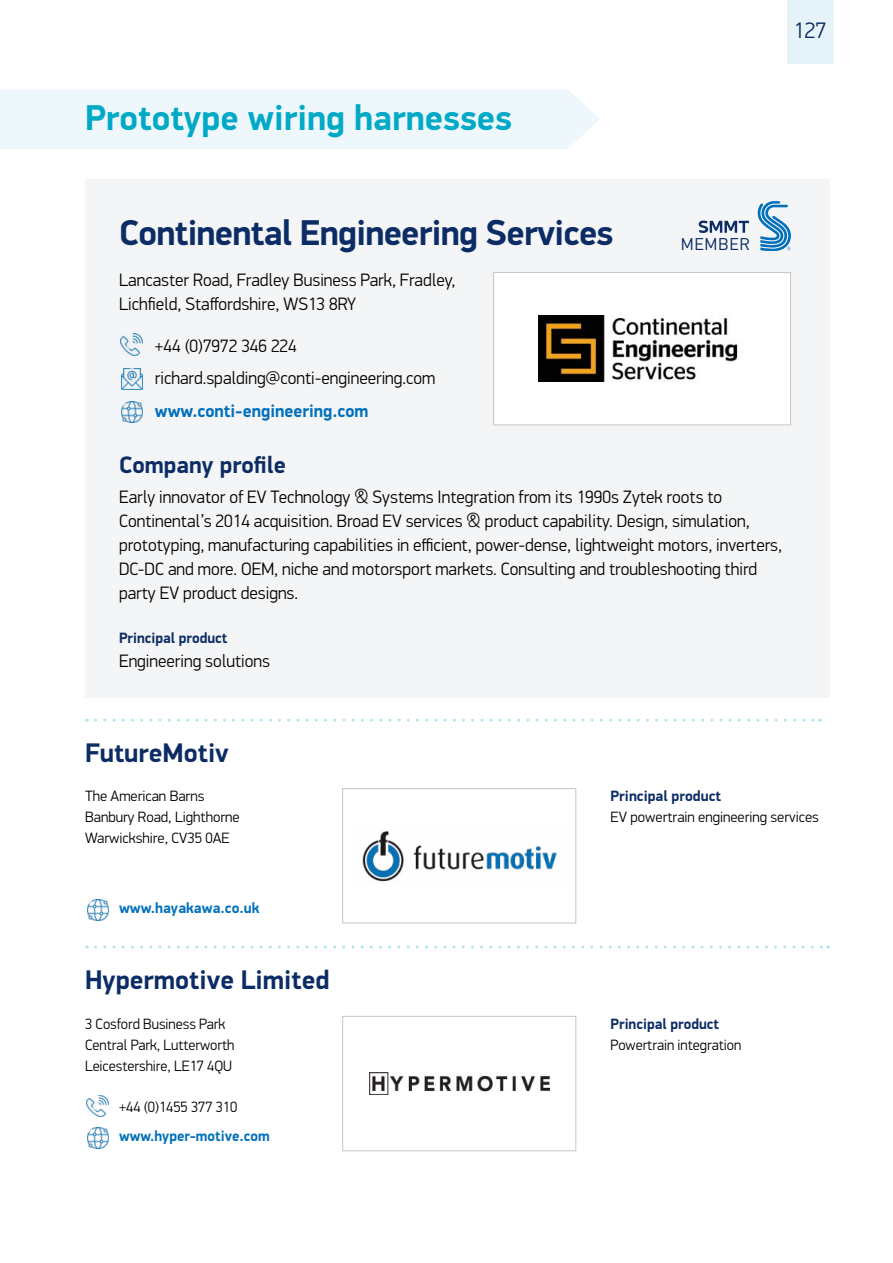
<style>
.page{position:relative;width:893px;height:1263px;background:#fff}
.page>*{position:absolute;margin:0;border:0;box-sizing:border-box;transform-origin:0 0}
.t1{font:700 36px "PF Din Display Pro";letter-spacing:-.02em;color:#0c2c65}
.t2{font:700 36px "PF Din Display Pro";color:#00aac6}
.t3{font:700 27px "PF Din Display Pro";color:#0c2c65}
.t4{font:700 24px "PF Din Display Pro";color:#0c2c65}
.t5{font:300 22.5px "PF Din Display Pro";color:#0c2c65}
.t6{font:300 18px/24px "PF Din Display Pro";color:#000}
.t7{font:700 18px "PF Din Display Pro";color:#0070ba}
.t8{font:16.8px "DIN";color:#0c2c65}
.t9{font:300 15px/21px "PF Din Display Pro";color:#000}
.t10{font:700 15px "PF Din Display Pro";color:#0c2c65}
.t11{font:700 15px "PF Din Display Pro";color:#0070ba}
</style>
<div class="page">
<div style="left:787px;top:0;width:46px;height:64px;background:#e5f3f8"></div>
<div style="left:0;top:89px;width:600px;height:60px;background:#eef7fb"></div>
<img style="left:362px;top:831px;width:195px;height:51px">
<div style="left:342px;top:788px;width:234px;height:135px;border:1px solid #c6c6c6"></div>
<img style="left:87px;top:899px;width:21px;height:22px">
<svg style="left:96px;top:719px;width:724px;height:3px"></svg>
<div style="left:85px;top:179px;width:744px;height:518px;background:#f4f5f6"></div>
<div style="left:494px;top:273px;width:296px;height:152px;background:#fff"></div>
<img style="left:539px;top:316px;width:199px;height:66px">
<div style="left:493px;top:272px;width:298px;height:153px;border:1px solid #c6c6c6"></div>
<svg style="left:699px;top:221px;width:50px;height:12px"></svg>
<svg style="left:758px;top:201px;width:33px;height:50px"></svg>
<img style="left:121px;top:334px;width:22px;height:21px">
<img style="left:121px;top:369px;width:21px;height:21px">
<img style="left:121px;top:401px;width:21px;height:21px">
<svg style="left:96px;top:945px;width:733px;height:3px"></svg>
<img style="left:369px;top:1073px;width:180px;height:21px">
<div style="left:342px;top:1016px;width:234px;height:135px;border:1px solid #c6c6c6"></div>
<img style="left:87px;top:1095px;width:22px;height:22px">
<img style="left:87px;top:1127px;width:21px;height:21px">
<h1 class="t2" style="left:85px;top:95px;width:428px">Prototype wiring harnesses</h1>
<p class="t5" style="left:794px;top:18px;width:34px">127</p>
<h1 class="t1" style="left:119px;top:211px;width:496px">Continental Engineering Services</h1>
<p class="t6" style="left:119px;top:268px;width:338px">Lancaster Road, Fradley Business Park, Fradley,<br>Lichfield, Staffordshire, WS13 8RY</p>
<p class="t8" style="left:680px;top:234px;width:71px">MEMBER</p>
<p class="t6" style="left:155px;top:330px;width:282px;line-height:32.5px">+44 (0)7972 346 224 richard.spalding@conti-engineering.com</p>
<p class="t7" style="left:155px;top:400px;width:215px">www.conti-engineering.com</p>
<h3 class="t4" style="left:119px;top:450px;width:168px">Company profile</h3>
<p class="t6" style="left:119px;top:485px;width:665px">Early innovator of EV Technology &amp; Systems Integration from its 1990s Zytek roots to Continental’s 2014 acquisition. Broad EV services &amp; product capability. Design, simulation, prototyping, manufacturing capabilities in efficient, power-dense, lightweight motors, inverters, DC-DC and more. OEM, niche and motorsport markets. Consulting and troubleshooting third party EV product designs.</p>
<p class="t10" style="left:119px;top:629px;width:110px">Principal product</p>
<p class="t6" style="left:119px;top:649px;width:153px">Engineering solutions</p>
<h2 class="t3" style="left:85px;top:736px;width:145px">FutureMotiv</h2>
<p class="t9" style="left:85px;top:786px;width:156px">The American Barns<br>Banbury Road, Lighthorne<br>Warwickshire, CV35 0AE</p>
<p class="t11" style="left:119px;top:899px;width:142px">www.hayakawa.co.uk</p>
<h2 class="t3" style="left:85px;top:964px;width:246px">Hypermotive Limited</h2>
<p class="t9" style="left:85px;top:1013px;width:151px">3 Cosford Business Park<br>Central Park, Lutterworth<br>Leicestershire, LE17 4QU</p>
<p class="t9" style="left:119px;top:1096px;width:120px">+44 (0)1455 377 310</p>
<p class="t11" style="left:119px;top:1127px;width:152px">www.hyper-motive.com</p>
<p class="t10" style="left:611px;top:787px;width:112px">Principal product</p>
<p class="t9" style="left:611px;top:807px;width:210px">EV powertrain engineering services</p>
<p class="t10" style="left:611px;top:1015px;width:110px">Principal product</p>
<p class="t9" style="left:611px;top:1034px;width:132px">Powertrain integration</p>
</div>
